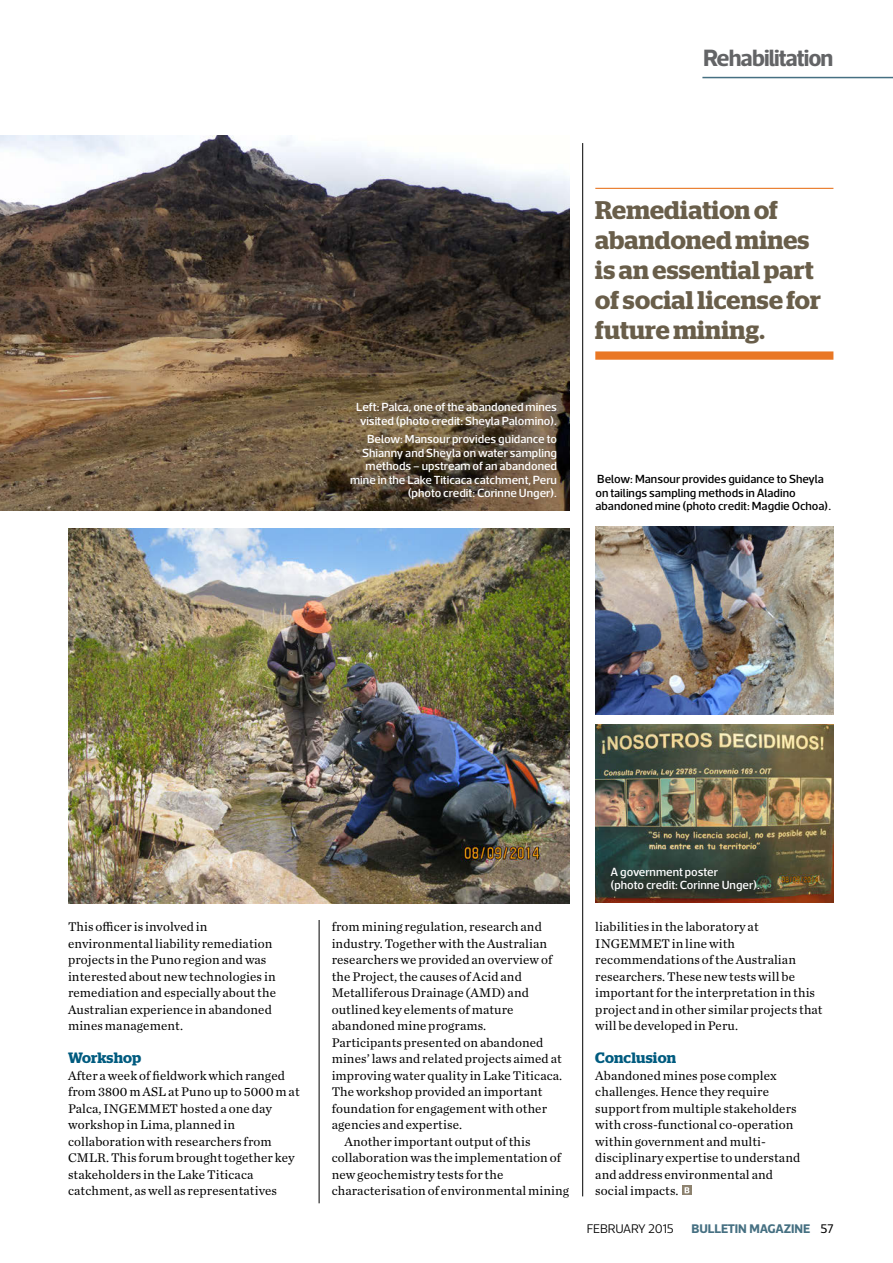
<style>
.page{position:relative;width:893px;height:1263px;background:#fff}
.page>*{position:absolute;margin:0;border:0;box-sizing:border-box;transform-origin:0 0}
.PULLQUOTE_FEATURES{font:600 25.5px/30px "Stag";letter-spacing:.01em;color:#695e4a}
.PAGE_HEAD_right{font:700 24px "Acto";letter-spacing:-.04em;color:#636466}
.TEXT_SUBHEAD{font:600 15px "Stag";letter-spacing:.01em;color:#005b7f}
.TEXT_NO_INDENT{font:13.2px/16.5px "Chronicle Text G1";letter-spacing:.01em;color:#000}
.TEXT_INDENT{font:13.2px/16.5px "Chronicle Text G1";letter-spacing:.01em;color:#000}
.t1{font:700 12.75px "Acto";letter-spacing:-.01em;color:#467082}
.t2{font:300 12.75px "Acto";letter-spacing:-.01em;color:#000}
.CAPTION_med{font:500 12px/13.5px "Acto";color:#fff;text-align:center}
.CAPTION_med-2{font:500 12px/13.5px "Acto";color:#000}
.s1{font-weight:400;color:#000}
</style>
<div class="page">
<img style="left:0;top:136px;width:570px;height:374px">
<svg style="left:682px;top:1185px;width:10px;height:10px"></svg>
<svg style="left:685px;top:1187px;width:4px;height:6px"></svg>
<hr style="left:595px;top:188px;width:238px;height:1px;background:#e97724">
<div style="left:595px;top:351px;width:238px;height:9px;background:#e97724"></div>
<hr style="left:582px;top:143px;width:1px;height:1053px;background:#000">
<hr style="left:319px;top:920px;width:1px;height:283px;background:#000">
<img style="left:68px;top:528px;width:502px;height:375px">
<img style="left:595px;top:527px;width:238px;height:187px">
<img style="left:595px;top:725px;width:238px;height:177px">
<hr style="left:702px;top:77px;width:191px;height:1px;background:#467082">
<p class="PAGE_HEAD_right" style="left:703px;top:43px;width:132px">Rehabilitation</p>
<p class="CAPTION_med" style="left:356px;top:400px;width:202px">Left: Palca, one of the abandoned mines visited (photo credit: Sheyla Palomino).</p>
<p class="CAPTION_med" style="left:350px;top:432px;width:208px;text-align:right">Below: Mansour provides guidance to Shianny and Sheyla on water sampling methods – upstream of an abandoned mine in the Lake Titicaca catchment, Peru (photo credit: Corinne Unger).</p>
<p class="PULLQUOTE_FEATURES" style="left:595px;top:195px;width:227px">Remediationof abandonedmines is anessentialpart of sociallicense for futuremining.</p>
<p class="CAPTION_med-2" style="left:595px;top:472px;width:237px">Below: Mansour provides guidance to Sheyla on tailings sampling methods in Aladino abandoned mine (photo credit: Magdie Ochoa).</p>
<p class="TEXT_INDENT" style="left:68px;top:918px;width:209px">This officer is involved in environmental liability remediation projects in the Puno region and was interested about new technologies in remediation and especially about the Australian experience in abandoned mines management.</p>
<p class="TEXT_SUBHEAD" style="left:68px;top:1049px;width:75px">Workshop</p>
<p class="TEXT_NO_INDENT" style="left:68px;top:1066px;width:233px">After a week of fieldwork which ranged from 3800 m ASL at Puno up to 5000 m at Palca, INGEMMET hosted a one day workshop in Lima, planned in collaboration with researchers from CMLR. This forum brought together key stakeholders in the Lake Titicaca catchment, as well as representatives</p>
<p class="TEXT_NO_INDENT" style="left:332px;top:918px;width:232px">from mining regulation, research and industry. Together with the Australian researchers we provided an overview of the Project, the causes of Acid and Metalliferous Drainage (AMD) and outlined key elements of mature abandoned mine programs.<br>Participants presented on abandoned mines’ laws and related projects aimed at improving water quality in Lake Titicaca.<br>The workshop provided an important foundation for engagement with other agencies and expertise.</p>
<p class="TEXT_INDENT" style="left:332px;top:1132px;width:239px;text-indent:13px">Another important output of this collaboration was the implementation of new geochemistry tests for the characterisation of environmental mining</p>
<p class="CAPTION_med" style="left:611px;top:865px;width:151px;text-align:left">A government poster<br>(photo credit: Corinne Unger).</p>
<p class="TEXT_INDENT" style="left:595px;top:918px;width:229px">liabilities in the laboratory at INGEMMET in line with recommendations of the Australian researchers. These new tests will be important for the interpretation in this project and in other similar projects that will be developed in Peru.</p>
<p class="TEXT_SUBHEAD" style="left:595px;top:1049px;width:82px">Conclusion</p>
<p class="TEXT_NO_INDENT" style="left:595px;top:1066px;width:206px">Abandoned mines pose complex challenges. Hence they require support from multiple stakeholders with cross-functional co-operation within government and multi&shy;disciplinary expertise to understand and address environmental and social impacts.</p>
<p class="t2" style="left:587px;top:1221px;width:89px">FEBRUARY 2015</p>
<p class="t1" style="left:692px;top:1221px;width:143px">BULLETIN MAGAZINE <span class="s1">57</span></p>
</div>
